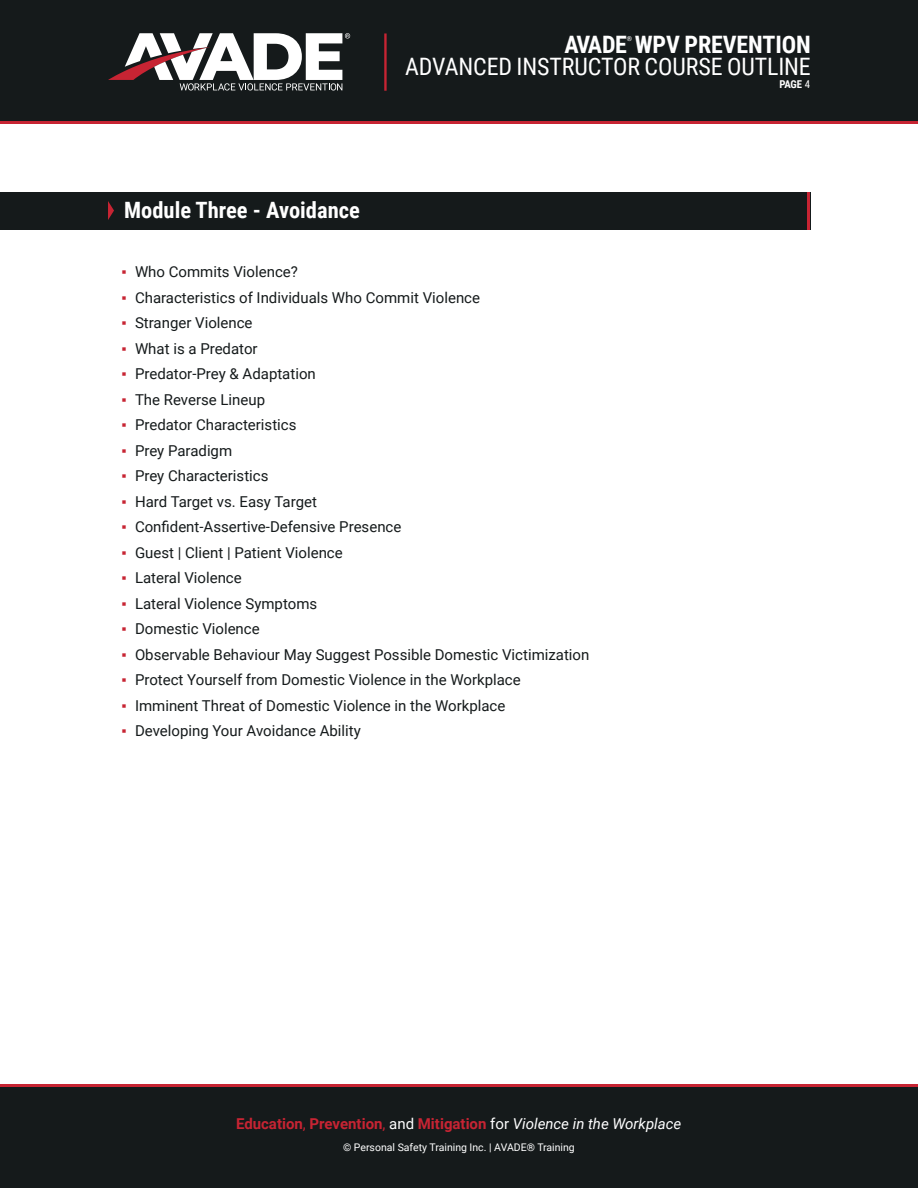
<style>
.page{position:relative;width:918px;height:1188px;background:#fff}
.page>*{position:absolute;margin:0;border:0;box-sizing:border-box;transform-origin:0 0}
.t1{font:24px "Roboto Condensed";letter-spacing:-.005em;color:#fff}
.t2{font:700 24px "Roboto Condensed";letter-spacing:-.005em;color:#fff}
.t3{font:700 22.5px "Roboto Condensed";color:#fff}
.t4{font:15px "Roboto";color:#151a1b}
.t5{font:700 15px "Roboto";color:#c72433}
.t6{font:700 10.8px "Roboto Condensed";color:#fff}
.t7{font:10.5px "Roboto";color:#fff}
.t8{font:700 6.75px "Roboto Condensed";color:#fff}
.s1{font-family:"Arial";color:#c72433}
.s2{font-weight:400}
.s3{font-weight:400;color:#fff}
.s4{font-weight:400;font-style:italic;color:#fff}
</style>
<div class="page">
<div style="left:0;top:10px;width:918px;height:114px;background:#c72433"></div>
<div style="left:0;top:0;width:918px;height:121px;background:#151a1b"></div>
<svg style="left:108px;top:33px;width:242px;height:58px"></svg>
<hr style="left:384px;top:33px;width:3px;height:58px;background:#c72433">
<div style="left:0;top:1084px;width:918px;height:62px;background:#c72433"></div>
<div style="left:0;top:1087px;width:918px;height:101px;background:#151a1b"></div>
<div style="left:0;top:192px;width:810px;height:38px;background:#151a1b"></div>
<hr style="left:808px;top:192px;width:2px;height:38px;background:#c72433">
<svg style="left:108px;top:201px;width:6px;height:19px"></svg>
<h1 class="t2" style="left:565px;top:27px;width:248px">AVADE WPV PREVENTION</h1>
<p class="t8" style="left:627px;top:34px;width:7px">®</p>
<h1 class="t1" style="left:405px;top:50px;width:407px">ADVANCED INSTRUCTOR COURSE OUTLINE</h1>
<p class="t3" style="left:124px;top:195px;width:237px">Module Three - Avoidance</p>
<p class="t4" style="left:122px;top:262px;width:178px"><span class="s1">▪</span> Who Commits Violence?</p>
<p class="t4" style="left:122px;top:287px;width:360px"><span class="s1">▪</span> Characteristics of Individuals Who Commit Violence</p>
<p class="t4" style="left:122px;top:313px;width:133px"><span class="s1">▪</span> Stranger Violence</p>
<p class="t4" style="left:122px;top:338px;width:138px"><span class="s1">▪</span> What is a Predator</p>
<p class="t4" style="left:122px;top:364px;width:196px"><span class="s1">▪</span> Predator-Prey &amp; Adaptation</p>
<p class="t4" style="left:122px;top:389px;width:145px"><span class="s1">▪</span> The Reverse Lineup</p>
<p class="t4" style="left:122px;top:415px;width:176px"><span class="s1">▪</span> Predator Characteristics</p>
<p class="t4" style="left:122px;top:440px;width:112px"><span class="s1">▪</span> Prey Paradigm</p>
<p class="t4" style="left:122px;top:466px;width:148px"><span class="s1">▪</span> Prey Characteristics</p>
<p class="t4" style="left:122px;top:491px;width:197px"><span class="s1">▪</span> Hard Target vs. Easy Target</p>
<p class="t4" style="left:122px;top:517px;width:281px"><span class="s1">▪</span> Confident-Assertive-Defensive Presence</p>
<p class="t4" style="left:122px;top:542px;width:223px"><span class="s1">▪</span> Guest | Client | Patient Violence</p>
<p class="t4" style="left:122px;top:568px;width:122px"><span class="s1">▪</span> Lateral Violence</p>
<p class="t4" style="left:122px;top:593px;width:197px"><span class="s1">▪</span> Lateral Violence Symptoms</p>
<p class="t4" style="left:122px;top:619px;width:140px"><span class="s1">▪</span> Domestic Violence</p>
<p class="t4" style="left:122px;top:644px;width:469px"><span class="s1">▪</span> Observable Behaviour May Suggest Possible Domestic Victimization</p>
<p class="t4" style="left:122px;top:670px;width:401px"><span class="s1">▪</span> Protect Yourself from Domestic Violence in the Workplace</p>
<p class="t4" style="left:122px;top:695px;width:385px"><span class="s1">▪</span> Imminent Threat of Domestic Violence in the Workplace</p>
<p class="t4" style="left:122px;top:721px;width:241px"><span class="s1">▪</span> Developing Your Avoidance Ability</p>
<p class="t6" style="left:779px;top:77px;width:32px">PAGE <span class="s2">4</span></p>
<p class="t5" style="left:236px;top:1113px;width:447px">Education<span class="s2">,</span> Prevention<span class="s2">,</span> <span class="s3">and</span> Mitigation <span class="s3">for</span> <span class="s4">Violence in the Workplace</span></p>
<p class="t7" style="left:343px;top:1139px;width:233px">© Personal Safety Training Inc. | AVADE® Training</p>
</div>
